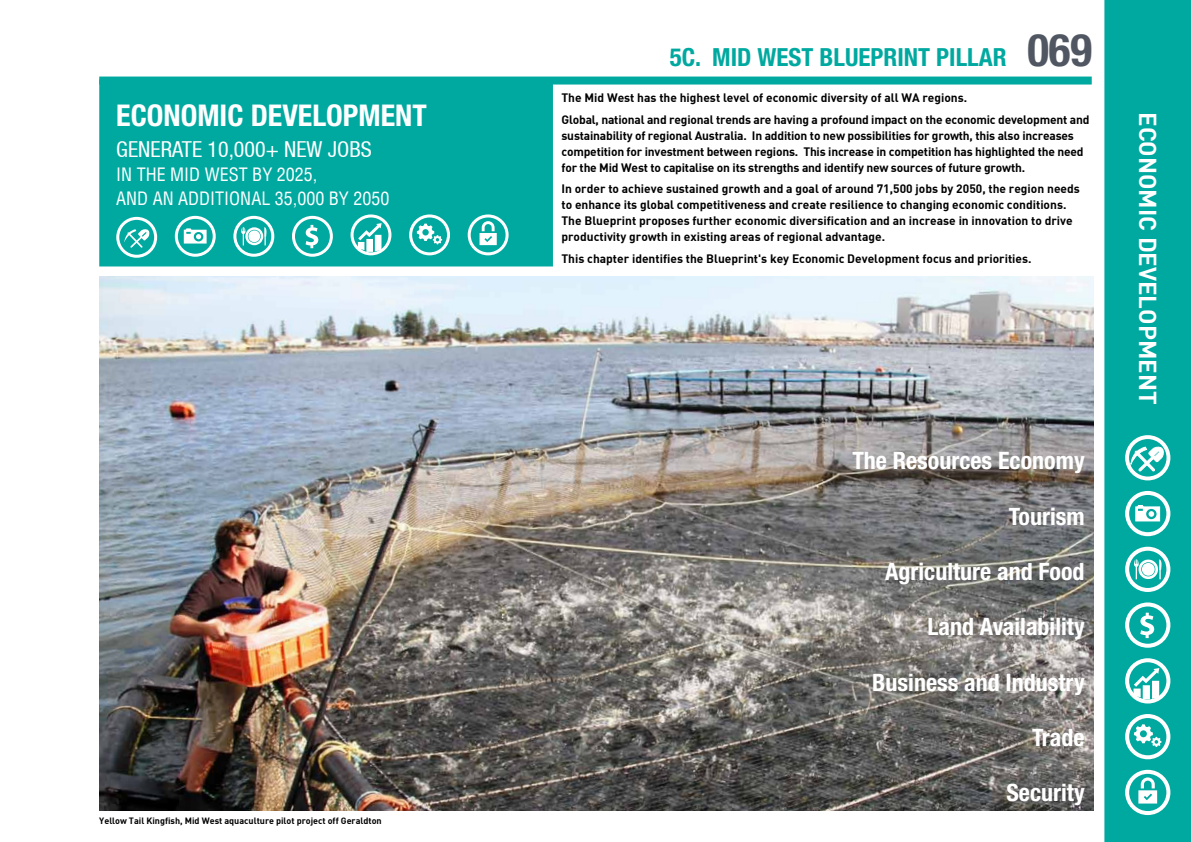
<style>
.page{position:relative;width:1191px;height:842px;background:#fff}
.page>*{position:absolute;margin:0;border:0;box-sizing:border-box;transform-origin:0 0}
.t1{font:700 condensed 45px "Helvetica Neue LT Std";color:#515762}
.t2{font:700 condensed 30px "Helvetica Neue LT Std";color:#fff}
.t3{font:700 condensed 25px "Helvetica Neue LT Std";color:#00a9a0}
.t4{font:700 condensed 24px "Helvetica Neue LT Std";color:#fff}
.t5{font:700 24px "DI Nbek";color:#fff}
.t6{font:condensed 22px "Helvetica Neue LT";color:#fff}
.t7{font:condensed 18px/24px "Helvetica LT";color:#fff}
.t8{font:700 12px/16px "DI Nbek";color:#000}
.t9{font:700 9px "DI Nbek";color:#000}
</style>
<div class="page">
<div style="left:1104px;top:0;width:87px;height:842px;background:#00a9a0"></div>
<img style="left:99px;top:276px;width:994px;height:535px">
<div style="left:99px;top:79px;width:454px;height:187px;background:#00a9a0"></div>
<div style="left:99px;top:77px;width:992px;height:8px;background:#00a9a0"></div>
<div style="left:175px;top:216px;width:41px;height:41px;border:3px solid #fff;border-radius:50%"></div>
<svg style="left:184px;top:228px;width:23px;height:16px"></svg>
<div style="left:116px;top:217px;width:41px;height:41px;border:3px solid #fff;border-radius:50%"></div>
<div style="left:233px;top:216px;width:41px;height:41px;border:3px solid #fff;border-radius:50%"></div>
<svg style="left:241px;top:227px;width:25px;height:18px"></svg>
<div style="left:292px;top:216px;width:41px;height:41px;border:3px solid #fff;border-radius:50%"></div>
<svg style="left:305px;top:225px;width:13px;height:23px"></svg>
<svg style="left:358px;top:223px;width:23px;height:29px"></svg>
<div style="left:350px;top:214px;width:41px;height:41px;border:3px solid #fff;border-radius:50%"></div>
<svg style="left:417px;top:224px;width:25px;height:20px"></svg>
<div style="left:409px;top:214px;width:41px;height:41px;border:3px solid #fff;border-radius:50%"></div>
<svg style="left:479px;top:221px;width:18px;height:24px"></svg>
<div style="left:468px;top:214px;width:40px;height:41px;border:3px solid #fff;border-radius:50%"></div>
<div style="left:1125px;top:491px;width:45px;height:45px;border:4px solid #fff;border-radius:50%"></div>
<svg style="left:1135px;top:505px;width:25px;height:16px"></svg>
<div style="left:1125px;top:547px;width:45px;height:45px;border:4px solid #fff;border-radius:50%"></div>
<svg style="left:1134px;top:559px;width:27px;height:20px"></svg>
<div style="left:1125px;top:602px;width:45px;height:46px;border:4px solid #fff;border-radius:50%"></div>
<svg style="left:1140px;top:613px;width:14px;height:25px"></svg>
<svg style="left:1133px;top:668px;width:26px;height:31px"></svg>
<div style="left:1125px;top:658px;width:45px;height:45px;border:4px solid #fff;border-radius:50%"></div>
<svg style="left:1134px;top:724px;width:27px;height:23px"></svg>
<div style="left:1125px;top:714px;width:45px;height:45px;border:4px solid #fff;border-radius:50%"></div>
<svg style="left:1138px;top:777px;width:19px;height:26px"></svg>
<div style="left:1125px;top:770px;width:45px;height:45px;border:4px solid #fff;border-radius:50%"></div>
<svg style="left:124px;top:229px;width:26px;height:19px"></svg>
<svg style="left:1130px;top:445px;width:35px;height:27px"></svg>
<div style="left:1125px;top:435px;width:45px;height:45px;border:4px solid #fff;border-radius:50%"></div>
<p class="t2" style="left:116px;top:97px;width:17px">ECONOMIC</p>
<p class="t2" style="left:251px;top:97px;width:65px">DEVELOPMENT</p>
<p class="t6" style="left:116px;top:137px;width:257px">GENERATE 10,000+ NEW JOBS</p>
<p class="t7" style="left:116px;top:163px;width:275px">IN THE Mid West BY 2025,<br>AND AN ADDITIONAL 35,000 BY 2050</p>
<p class="t9" style="left:99px;top:815px;width:284px">Yellow Tail Kingfish, Mid West aquaculture pilot project off Geraldton</p>
<p class="t1" style="left:1027px;top:23px;width:66px">069</p>
<p class="t3" style="left:670px;top:42px;width:177px">5c. Mid West BLUEPRINT</p>
<p class="t3" style="left:936px;top:42px;width:13px">PILLAR</p>
<p class="t8" style="left:561px;top:86px;width:529px;line-height:21.7px">The Mid West has the highest level of economic diversity of all WA regions.<br>Global, national and regional trends are having a profound impact on the economic development and</p>
<p class="t8" style="left:561px;top:127px;width:524px">sustainability of regional Australia. In addition to new possibilities for growth, this also increases competition for investment between regions. This increase in competition has highlighted the need for the Mid West to capitalise on its strengths and identify new sources of future growth.</p>
<p class="t8" style="left:561px;top:181px;width:520px">In order to achieve sustained growth and a goal of around 71,500 jobs by 2050, the region needs to enhance its global competitiveness and create resilience to changing economic conditions.<br>The Blueprint proposes further economic diversification and an increase in innovation to drive productivity growth in existing areas of regional advantage.</p>
<p class="t8" style="left:561px;top:250px;width:471px">This chapter identifies the Blueprint's key Economic Development focus and priorities.</p>
<p class="t4" style="left:852px;top:446px;width:234px">The Resources Economy</p>
<p class="t4" style="left:1008px;top:502px;width:77px">Tourism</p>
<p class="t4" style="left:885px;top:557px;width:201px">Agriculture and Food</p>
<p class="t4" style="left:927px;top:612px;width:159px">Land Availability</p>
<p class="t4" style="left:872px;top:668px;width:214px">Business and Industry</p>
<p class="t4" style="left:1032px;top:723px;width:54px">Trade</p>
<p class="t4" style="left:1006px;top:778px;width:80px">Security</p>
<p class="t5" style="left:1163px;top:112px;width:294px;rotate:90deg">ECONOMIC DEVELOPMENT</p>
</div>
